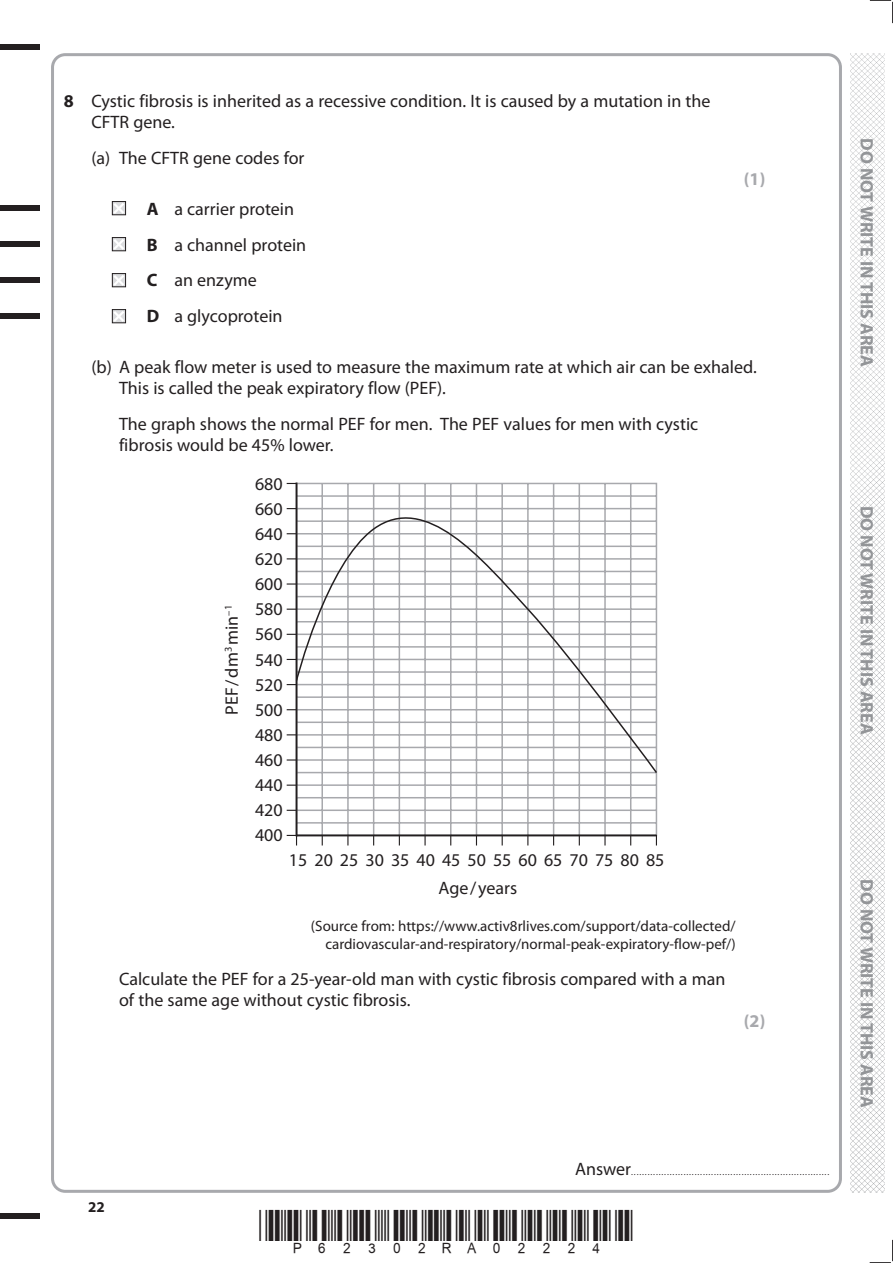
<style>
.page{position:relative;width:893px;height:1263px;background:#fff}
.page>*{position:absolute;margin:0;border:0;box-sizing:border-box;transform-origin:0 0}
.t1{font:18px/25px "Myriad Pro";color:#231f20}
.t2{font:700 18px "Myriad Pro";color:#939598}
.t3{font:700 18px "Myriad Pro";color:#a8a9ad}
.t4{font:15px/18px "Myriad Pro";color:#231f20;text-align:right}
.t5{font:700 15px "Myriad Pro";color:#231f20}
.t6{font:9px "Myriad Pro";color:#231f20}
.s1{font-weight:700}
.s2{font-size:18px}
</style>
<div class="page">
<div style="left:0;top:44px;width:40px;height:5px;background:#231f20"></div>
<div style="left:0;top:1214px;width:40px;height:5px;background:#231f20"></div>
<svg style="left:870px;top:0;width:23px;height:23px"></svg>
<svg style="left:870px;top:1240px;width:23px;height:23px"></svg>
<img style="left:850px;top:53px;width:34px;height:1140px">
<svg style="left:295px;top:482px;width:362px;height:355px"></svg>
<hr style="left:296px;top:483px;width:1px;height:352px;background:#231f20">
<hr style="left:297px;top:834px;width:359px;height:2px;background:#231f20">
<svg style="left:295px;top:489px;width:362px;height:285px"></svg>
<svg style="left:287px;top:784px;width:9px;height:2px"></svg>
<svg style="left:287px;top:583px;width:9px;height:2px"></svg>
<svg style="left:287px;top:835px;width:10px;height:10px"></svg>
<svg style="left:424px;top:836px;width:2px;height:9px"></svg>
<svg style="left:604px;top:836px;width:2px;height:9px"></svg>
<div style="left:0;top:205px;width:40px;height:6px;background:#231f20"></div>
<div style="left:0;top:241px;width:40px;height:6px;background:#231f20"></div>
<div style="left:0;top:277px;width:40px;height:6px;background:#231f20"></div>
<div style="left:0;top:313px;width:40px;height:6px;background:#231f20"></div>
<svg style="left:111px;top:201px;width:16px;height:15px"></svg>
<svg style="left:111px;top:237px;width:16px;height:15px"></svg>
<svg style="left:111px;top:273px;width:16px;height:15px"></svg>
<svg style="left:111px;top:309px;width:16px;height:15px"></svg>
<p class="t1" style="left:91px;top:90px;width:621px;line-height:21px;text-indent:-28px"><span class="s1">8</span> Cystic fibrosis is inherited as a recessive condition. It is caused by a mutation in the<br>CFTR gene.</p>
<p class="t1" style="left:91px;top:145px;width:215px">(a) The CFTR gene codes for</p>
<p class="t3" style="left:744px;top:167px;width:23px">(1)</p>
<p class="t1" style="left:147px;top:190px;width:161px;line-height:36px"><span class="s1">A</span> a carrier protein<br><span class="s1">B</span> a channel protein<br><span class="s1">C</span> an enzyme<br><span class="s1">D</span> a glycoprotein</p>
<p class="t1" style="left:119px;top:356px;width:639px;line-height:21px;text-indent:-28px">(b) A peak flow meter is used to measure the maximum rate at which air can be exhaled.<br>This is called the peak expiratory flow (PEF).</p>
<p class="t1" style="left:119px;top:413px;width:581px;line-height:21px">The graph shows the normal PEF for men. The PEF values for men with cystic fibrosis would be 45% lower.</p>
<p class="t1" style="left:219px;top:714px;width:111px;rotate:-90deg">PEF/dm<sup>3</sup> min<sup>–1</sup></p>
<p class="t1" style="left:255px;top:471px;width:29px;text-align:justify">680<br>660<br>640<br>620<br>600<br>580<br>560<br>540<br>520<br>500<br>480<br>460<br>440<br>420<br>400</p>
<p class="t1" style="left:289px;top:847px;width:377px">15 20 25 30 35 40 45 50 55 60 65 70 75 80 85</p>
<p class="t1" style="left:439px;top:875px;width:80px">Age/years</p>
<p class="t4" style="left:311px;top:917px;width:426px">(Source from: https://www.activ8rlives.com/support/data-collected/ cardiovascular-and-respiratory/normal-peak-expiratory-flow-pef/)</p>
<p class="t1" style="left:119px;top:968px;width:608px;line-height:21px">Calculate the PEF for a 25-year-old man with cystic fibrosis compared with a man of the same age without cystic fibrosis.</p>
<p class="t3" style="left:744px;top:1009px;width:23px">(2)</p>
<p class="t5" style="left:88px;top:1197px;width:18px">22</p>
<p class="t6" style="left:575px;top:1166px;width:256px"><span class="s2">Answer</span>........................................................................</p>
<p class="t2" style="left:878px;top:138px;width:230px;rotate:90deg">DO NOT WRITE IN THIS AREA</p>
<p class="t2" style="left:878px;top:506px;width:230px;rotate:90deg">DO NOT WRITE IN THIS AREA</p>
<p class="t2" style="left:878px;top:879px;width:230px;rotate:90deg">DO NOT WRITE IN THIS AREA</p>
</div>
